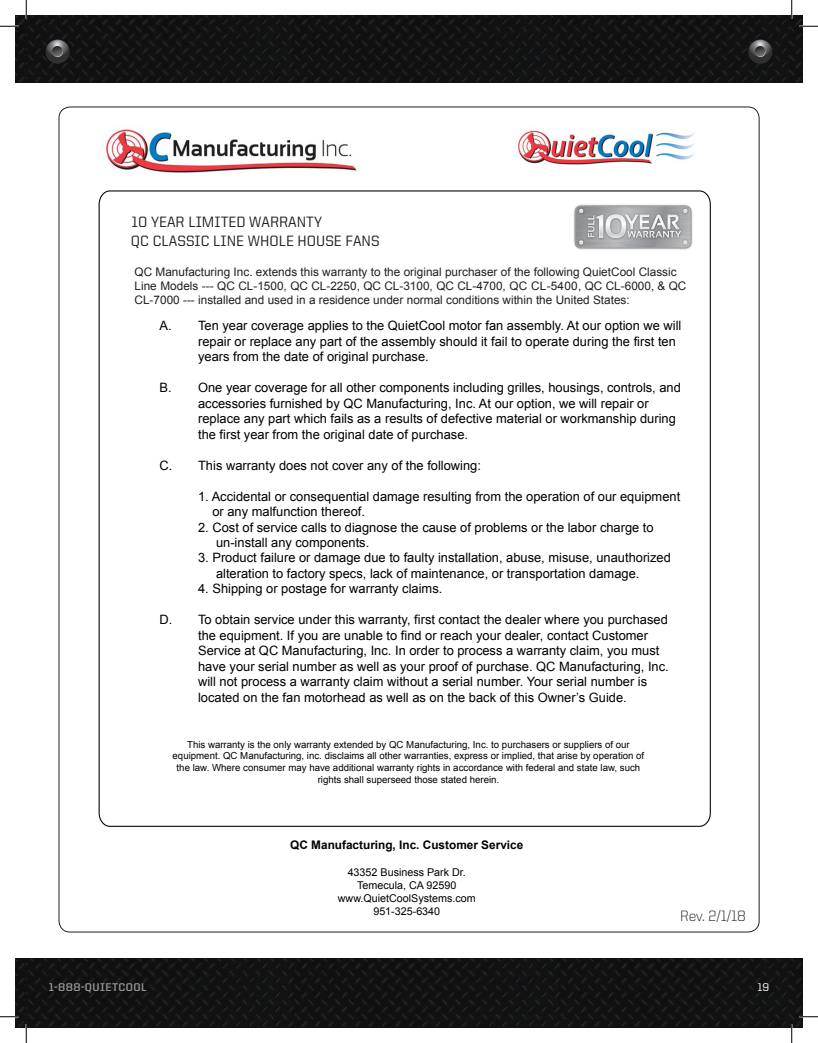
<style>
.page{position:relative;width:818px;height:1043px;background:#fff}
.page>*{position:absolute;margin:0;border:0;box-sizing:border-box;transform-origin:0 0}
.t1{font:500 15px/19.4px "United Sans Reg";color:#231f20}
.t2{font:300 15px "United Sans Reg";color:#231f20}
.t3{font:12.88px/15.5px "Arial";color:#000}
.t4{font:11.75px/14.1px "Arial";color:#231f20}
.t5{font:700 11.75px "Arial";color:#000}
.t6{font:700 11.25px "United Sans Reg";letter-spacing:.04em;color:#939598}
.t7{font:500 11.25px "United Sans Reg";color:#fff}
.t8{font:10.75px/12.9px "Arial";color:#000;text-align:center}
.t9{font:9.62px/11.6px "Arial";color:#000;text-align:center}
</style>
<div class="page">
<img style="left:15px;top:958px;width:787px;height:70px">
<img style="left:15px;top:15px;width:787px;height:67px">
<svg style="left:46px;top:40px;width:24px;height:24px"></svg>
<svg style="left:46px;top:40px;width:23px;height:23px"></svg>
<svg style="left:52px;top:46px;width:11px;height:11px"></svg>
<svg style="left:748px;top:40px;width:24px;height:24px"></svg>
<svg style="left:748px;top:40px;width:23px;height:23px"></svg>
<svg style="left:754px;top:46px;width:11px;height:11px"></svg>
<img style="left:103px;top:125px;width:255px;height:48px">
<img style="left:518px;top:129px;width:177px;height:36px">
<svg style="left:98px;top:190px;width:613px;height:637px"></svg>
<img style="left:573px;top:203px;width:120px;height:47px">
<svg style="left:0;top:25px;width:19px;height:2px"></svg>
<svg style="left:799px;top:25px;width:19px;height:2px"></svg>
<svg style="left:0;top:1015px;width:19px;height:2px"></svg>
<svg style="left:799px;top:1015px;width:19px;height:2px"></svg>
<svg style="left:25px;top:0;width:2px;height:19px"></svg>
<svg style="left:25px;top:1024px;width:2px;height:18px"></svg>
<svg style="left:790px;top:0;width:2px;height:19px"></svg>
<svg style="left:790px;top:1024px;width:2px;height:18px"></svg>
<p class="t1" style="left:131px;top:212px;width:250px">10 YEAR LIMITED WARRANTY<br>QC CLASSIC LINE WHOLE HOUSE FANS</p>
<p class="t4" style="left:134px;top:264px;width:553px">QC Manufacturing Inc. extends this warranty to the original purchaser of the following QuietCool Classic<br>Line Models --- QC CL-1500, QC CL-2250, QC CL-3100, QC CL-4700, QC CL-5400, QC CL-6000, &amp; QC</p>
<p class="t4" style="left:135px;top:293px;width:496px">CL-7000 --- installed and used in a residence under normal conditions within the United States:</p>
<p class="t3" style="left:198px;top:318px;width:485px;text-indent:-39px">A. Ten year coverage applies to the QuietCool motor fan assembly. At our option we will repair or replace any part of the assem bly should it fail to operate during the first ten years from the date of original purchase.</p>
<p class="t3" style="left:198px;top:380px;width:484px;text-indent:-39px">B. One year coverage for all other compo nents including grilles, housings, controls, and accessories furnished by QC Manufacturing, Inc. At our option, we will repair or replace any part which fails as a resul ts of defective material or workmanship during the first year from the original date of purchase.</p>
<p class="t3" style="left:159px;top:457px;width:323px">C. This warranty does not cover any of the following:</p>
<p class="t3" style="left:212px;top:488px;width:469px;text-indent:-14px">1. Accidental or consequential damag e resulting from the operation of our equipment or any malfunction thereof.</p>
<p class="t3" style="left:216px;top:519px;width:439px;text-indent:-18px">2. Cost of service calls to diagnose the cause of problems or the labor charge to un-install any components.</p>
<p class="t3" style="left:216px;top:550px;width:456px;text-indent:-18px">3. Product failure or damage due to faulty installation, abuse, misuse, unauthorized alteration to factory specs, lack of maintenance, or transportation damage.</p>
<p class="t3" style="left:198px;top:581px;width:246px">4. Shipping or postage for warranty claims.</p>
<p class="t3" style="left:198px;top:612px;width:472px;text-indent:-39px">D. To obtain service under this warranty , first contact the dealer where you purchased the equipment. If you are unable to find or reach your dealer , contact Customer Service at QC Manufacturing, Inc. In order to process a warranty claim, you must have your serial number as well as yo ur proof of purchase. QC Manufacturing, Inc. will not process a warranty claim without a serial number. Y our serial number is located on the fan motorhead as well as on the back of this Owner’s Guide.</p>
<p class="t9" style="left:173px;top:738px;width:473px">This warranty is the only warranty extended by QC Manufacturing, Inc. to purchasers or suppliers of our equipment. QC Manufacturing, inc. disclaims all other warranties, express or implied, that arise by operation of the law. Where consumer may have additional warranty rights in accordance with federal and state law, such rights shall superseed those stated herein.</p>
<p class="t5" style="left:290px;top:837px;width:234px">QC Manufacturing, Inc. Customer Service</p>
<p class="t8" style="left:338px;top:866px;width:139px">43352 Business Park Dr.<br>Temecula, CA 92590 www.QuietCoolSystems.com<br>951-325-6340</p>
<p class="t2" style="left:680px;top:908px;width:67px">Rev. 2/1/18</p>
<p class="t6" style="left:49px;top:980px;width:100px">1-888-QUIETCOOL</p>
<p class="t7" style="left:757px;top:980px;width:13px">19</p>
</div>
